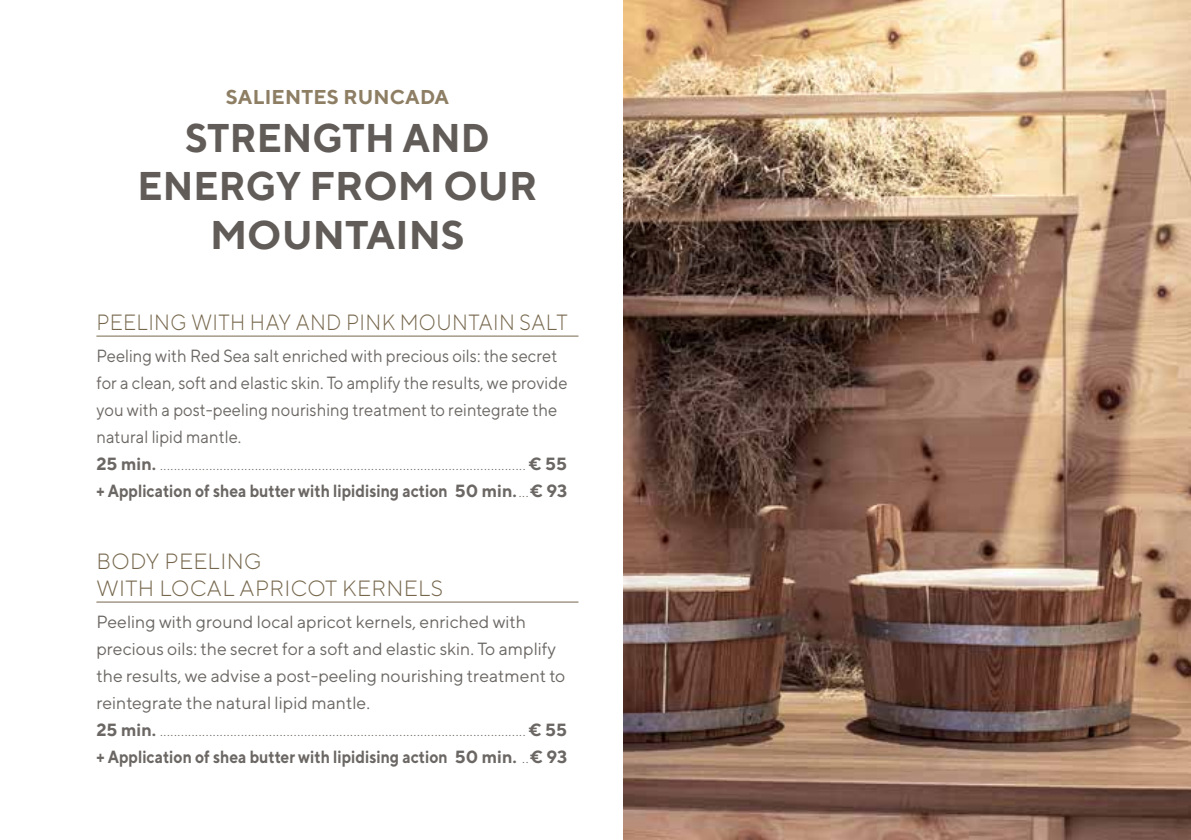
<style>
.page{position:relative;width:1191px;height:840px;background:#fff}
.page>*{position:absolute;margin:0;border:0;box-sizing:border-box;transform-origin:0 0}
.t1{font:700 40px/48px "TT Norms";color:#615c58;text-align:center;scale:.95 1}
.t2{font:300 22px/27px "TT Norms";letter-spacing:.02em;color:#76674c}
.t3{font:300 22px "TT Norms";letter-spacing:.02em;color:#76674c;scale:.93 1}
.t4{font:700 20px "TT Norms";letter-spacing:.01em;color:#8d7e64}
.t5{font:17.6px/27px "TT Norms";color:#6b6764}
.t6{font:17.6px/27px "TT Norms";color:#6b6764;scale:.94 1}
.s1{font-weight:700}
.s2{font-weight:300}
</style>
<div class="page">
<img style="left:624px;top:0;width:567px;height:839px">
<hr style="left:96px;top:335px;width:482px;height:1px;background:#76674c">
<hr style="left:96px;top:601px;width:482px;height:1px;background:#76674c">
<p class="t4" style="left:226px;top:85px;width:225px">SALIENTES RUNCADA</p>
<h1 class="t1" style="left:138px;top:113px;width:422px">STRENGTH AND<br>ENERGY FROM OUR<br>MOUNTAINS</h1>
<p class="t3" style="left:96px;top:308px;width:508px">PEELING WITH HAY AND PINK MOUNTAIN SALT</p>
<p class="t6" style="left:96px;top:342px;width:503px">Peeling with Red Sea salt enriched with precious oils: the secret for a clean, soft and elastic skin. To amplify the results, we provide you with a post-peeling nourishing treatment to reintegrate the natural lipid mantle.<br><span class="s1">25 min.</span> <span class="s2">........................................................................................................</span><span class="s1">€ 55 + Application of shea butter with lipidising action 50 min.</span><span class="s2">...</span><span class="s1">€ 93</span></p>
<p class="t2" style="left:96px;top:546px;width:348px">BODY PEELING<br>WITH LOCAL APRICOT KERNELS</p>
<p class="t5" style="left:96px;top:608px;width:472px">Peeling with ground local apricot kernels, enriched with precious oils: the secret for a soft and elastic skin. To amplify the results, we advise a post-peeling nourishing treatment to reintegrate the natural lipid mantle.<br><span class="s1">25 min.</span> <span class="s2">........................................................................................................</span><span class="s1">€ 55 + Application of shea butter with lipidising action 50 min.</span> <span class="s2">..</span><span class="s1">€ 93</span></p>
</div>
